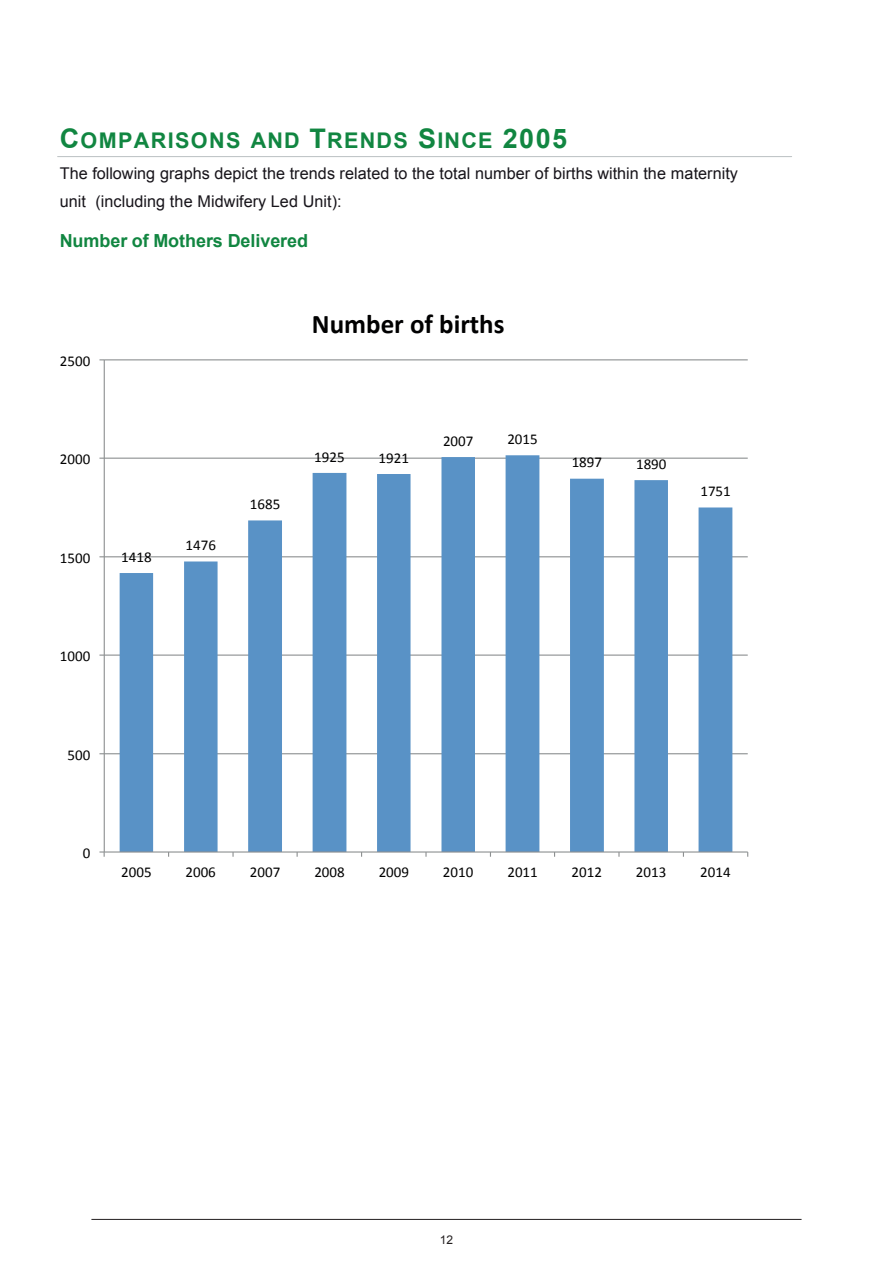
<style>
.page{position:relative;width:893px;height:1263px;background:#fff}
.page>*{position:absolute;margin:0;border:0;box-sizing:border-box;transform-origin:0 0}
.t1{font:700 27px "Calibri";color:#000001}
.t2{font:700 21.6px "Arial";letter-spacing:.06em;color:#118641}
.t3{font:700 18px "Arial";letter-spacing:-.005em;color:#118641}
.t4{font:16.2px/28px "Arial";letter-spacing:.005em;color:#17141a}
.t5{font:15px "Calibri";color:#000001}
.t6{font:12px "Arial";color:#231f20}
.s1{font-size:27px}
</style>
<div class="page">
<hr style="left:91px;top:1219px;width:710px;height:1px;background:#231f20">
<hr style="left:104px;top:753px;width:644px;height:1px;background:#8d9091">
<hr style="left:104px;top:654px;width:644px;height:2px;background:#8d9091">
<hr style="left:104px;top:556px;width:644px;height:1px;background:#8d9091">
<hr style="left:104px;top:458px;width:644px;height:1px;background:#8d9091">
<hr style="left:104px;top:359px;width:644px;height:1px;background:#8d9091">
<svg style="left:120px;top:455px;width:612px;height:396px"></svg>
<hr style="left:104px;top:360px;width:1px;height:492px;background:#8d9091">
<hr style="left:104px;top:851px;width:644px;height:1px;background:#8d9091">
<svg style="left:99px;top:851px;width:6px;height:6px"></svg>
<hr style="left:58px;top:156px;width:734px;height:1px;background:#bbc0c2">
<h2 class="t2" style="left:60px;top:126px;width:509px"><span class="s1">C</span>OMPARISONS AND <span class="s1">T</span>RENDS <span class="s1">S</span>INCE <span class="s1">2005</span></h2>
<p class="t4" style="left:60px;top:159px;width:680px">The following graphs depict the trends related to the total number of births within the maternity unit (including the Midwifery Led Unit):</p>
<p class="t3" style="left:60px;top:228px;width:250px">Number of Mothers Delivered</p>
<p class="t5" style="left:60px;top:351px;width:32px">2500</p>
<p class="t5" style="left:60px;top:450px;width:32px">2000</p>
<p class="t5" style="left:60px;top:548px;width:32px">1500</p>
<p class="t5" style="left:121px;top:547px;width:32px">1418</p>
<h1 class="t1" style="left:312px;top:306px;width:194px">Number of births</h1>
<p class="t5" style="left:186px;top:536px;width:32px">1476</p>
<p class="t5" style="left:250px;top:495px;width:32px">1685</p>
<p class="t5" style="left:314px;top:447px;width:32px">1925</p>
<p class="t5" style="left:379px;top:448px;width:32px">1921</p>
<p class="t5" style="left:443px;top:431px;width:32px">2007</p>
<p class="t5" style="left:507px;top:430px;width:32px">2015</p>
<p class="t5" style="left:572px;top:453px;width:32px">1897</p>
<p class="t5" style="left:636px;top:454px;width:32px">1890</p>
<p class="t5" style="left:700px;top:482px;width:32px">1751</p>
<p class="t5" style="left:60px;top:647px;width:32px">1000</p>
<p class="t5" style="left:68px;top:745px;width:24px">500</p>
<p class="t5" style="left:83px;top:843px;width:9px">0</p>
<p class="t5" style="left:121px;top:862px;width:32px">2005</p>
<p class="t5" style="left:185px;top:862px;width:32px">2006</p>
<p class="t5" style="left:250px;top:862px;width:32px">2007</p>
<p class="t5" style="left:314px;top:862px;width:32px">2008</p>
<p class="t5" style="left:379px;top:862px;width:32px">2009</p>
<p class="t5" style="left:443px;top:862px;width:32px">2010</p>
<p class="t5" style="left:507px;top:862px;width:32px">2011</p>
<p class="t5" style="left:572px;top:862px;width:32px">2012</p>
<p class="t5" style="left:636px;top:862px;width:32px">2013</p>
<p class="t5" style="left:700px;top:862px;width:32px">2014</p>
<p class="t6" style="left:440px;top:1232px;width:15px">12</p>
</div>
